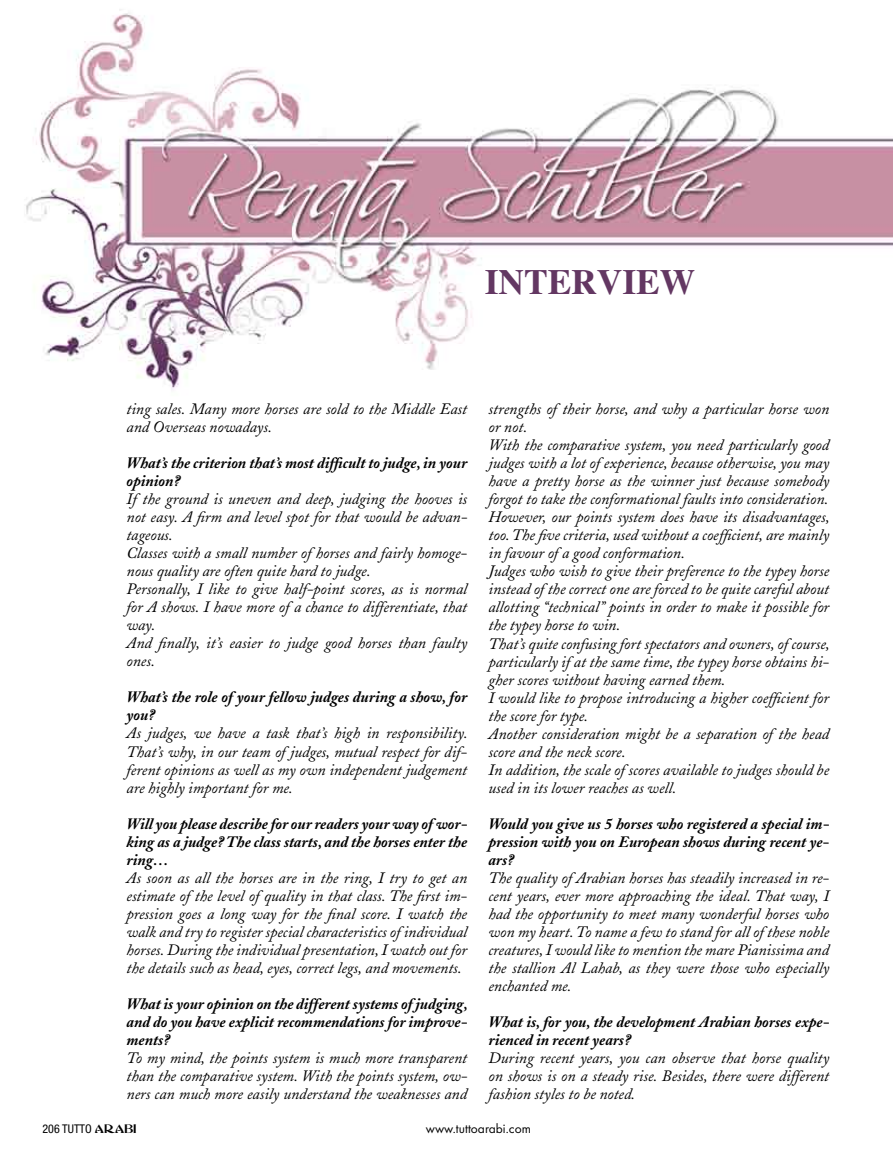
<style>
.page{position:relative;width:893px;height:1170px;background:#fff}
.page>*{position:absolute;margin:0;border:0;box-sizing:border-box;transform-origin:0 0}
.t1{font:700 35.4px "Times";color:#633762}
.t2{font:italic 15.75px/18px "Adobe Caslon";color:#000;text-align:justify}
.t3{font:italic 700 15.75px/18px "Adobe Caslon";color:#000}
.t4{font:13.5px "Futura T";color:#000}
.t5{font:condensed 12px "Helvetica Neue";color:#000}
.s1{font-family:"Abbess";font-stretch:normal}
</style>
<div class="page">
<img style="left:26px;top:9px;width:867px;height:381px">
<h1 class="t1" style="left:485px;top:261px;width:212px">INTERVIEW</h1>
<p class="t2" style="left:126px;top:400px;width:342px">ting sales. Many more horses are sold to the Middle East and Overseas nowadays.</p>
<p class="t3" style="left:126px;top:454px;width:342px">What’s the criterion that’s most difficult to judge, in your opinion?</p>
<p class="t2" style="left:126px;top:490px;width:342px;text-align:left">If the ground is uneven and deep, judging the hooves is not easy. A firm and level spot for that would be advan&shy;tageous.<br>Classes with a small number of horses and fairly homoge&shy;nous quality are often quite hard to judge.<br>Personally, I like to give half-point scores, as is normal for A shows. I have more of a chance to differentiate, that way.<br>And finally, it’s easier to judge good horses than faulty ones.</p>
<p class="t3" style="left:126px;top:688px;width:342px">What’s the role of your fellow judges during a show, for you?</p>
<p class="t2" style="left:126px;top:724px;width:343px">As judges, we have a task that’s high in responsibility.<br>That’s why, in our team of judges, mutual respect for dif&shy;ferent opinions as well as my own independent judgement are highly important for me.</p>
<p class="t3" style="left:126px;top:814px;width:342px;text-align:justify">Will you please describe for our readers your way of wor&shy;king as a judge? The class starts, and the horses enter the ring…</p>
<p class="t2" style="left:126px;top:868px;width:342px">As soon as all the horses are in the ring, I try to get an estimate of the level of quality in that class. The first im&shy;pression goes a long way for the final score. I watch the walk and try to register special characteristics of individual horses. During the individual presentation, I watch out for the details such as head, eyes, correct legs, and movements.</p>
<p class="t3" style="left:126px;top:994px;width:343px;text-align:justify">What is your opinion on the different systems of judging, and do you have explicit recommendations for improve&shy;ments?</p>
<p class="t2" style="left:126px;top:1049px;width:342px">To my mind, the points system is much more transparent than the comparative system. With the points system, ow&shy;ners can much more easily understand the weaknesses and</p>
<p class="t2" style="left:488px;top:401px;width:343px;text-align:left">strengths of their horse, and why a particular horse won or not.<br>With the comparative system, you need particularly good judges with a lot of experience, because otherwise, you may have a pretty horse as the winner just because somebody forgot to take the conformational faults into consideration.<br>However, our points system does have its disadvantages, too. The five criteria, used without a coefficient, are mainly in favour of a good conformation.<br>Judges who wish to give their preference to the typey horse instead of the correct one are forced to be quite careful about allotting “technical” points in order to make it possible for the typey horse to win.<br>That’s quite confusing fort spectators and owners, of course, particularly if at the same time, the typey horse obtains hi&shy;gher scores without having earned them.<br>I would like to propose introducing a higher coefficient for the score for type.<br>Another consideration might be a separation of the head score and the neck score.<br>In addition, the scale of scores available to judges should be used in its lower reaches as well.</p>
<p class="t3" style="left:488px;top:814px;width:342px;text-align:justify">Would you give us 5 horses who registered a special im&shy;pression with you on European shows during recent ye&shy;ars?</p>
<p class="t2" style="left:488px;top:869px;width:342px">The quality of Arabian horses has steadily increased in re&shy;cent years, ever more approaching the ideal. That way, I had the opportunity to meet many wonderful horses who won my heart. To name a few to stand for all of these noble creatures, I would like to mention the mare Pianissima and the stallion Al Lahab, as they were those who especially enchanted me.</p>
<p class="t3" style="left:488px;top:1012px;width:342px">What is, for you, the development Arabian horses expe&shy;rienced in recent years?</p>
<p class="t2" style="left:488px;top:1049px;width:342px">During recent years, you can observe that horse quality on shows is on a steady rise. Besides, there were different fashion styles to be noted.</p>
<p class="t5" style="left:43px;top:1121px;width:96px">206 TUTTO <span class="s1">ARABI</span></p>
<p class="t4" style="left:426px;top:1120px;width:107px">www.tuttoarabi.com</p>
</div>
